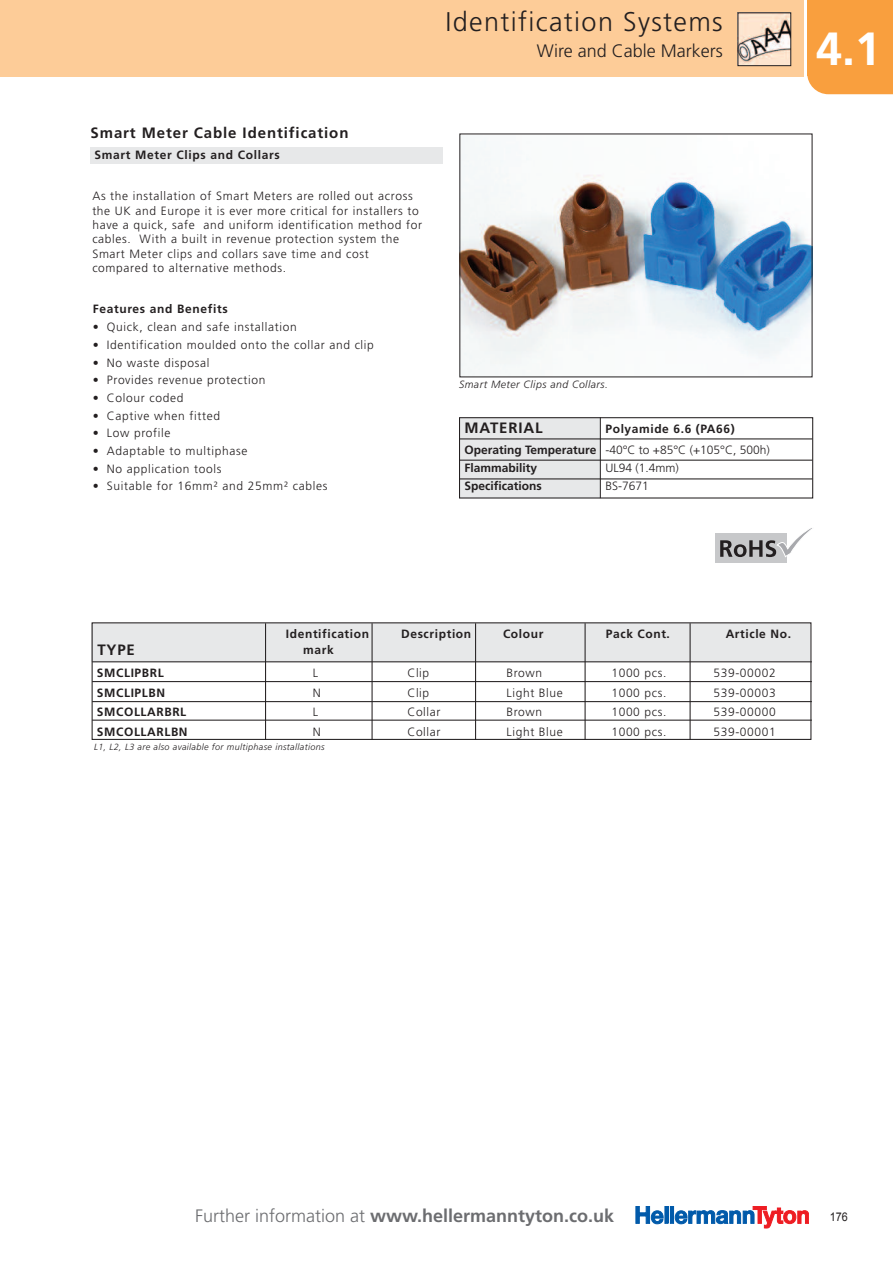
<style>
.page{position:relative;width:893px;height:1263px;background:#fff}
.page>*{position:absolute;margin:0;border:0;box-sizing:border-box;transform-origin:0 0}
.t1{font:700 46.5px "Frutiger";color:#fff}
.t2{font:300 27px "Frutiger";letter-spacing:.05em;color:#231f20}
.t3{font:700 18px "Frutiger";color:#6c6d70}
.t4{font:300 18px "Frutiger";color:#231f20}
.t5{font:700 15px "Frutiger";letter-spacing:.06em;color:#231f20}
.t6{font:300 12px/14.4px "Frutiger";letter-spacing:.055em;color:#231f20}
.t7{font:700 12px/21px "Frutiger";letter-spacing:.05em;color:#231f20}
.t8{font:700 12px "Frutiger";color:#231f20}
.t9{font:12px "Arial";color:#231f20;scale:.9 1}
.t10{font:italic 300 10.5px "Frutiger";letter-spacing:.045em;color:#231f20}
.t11{font:italic 300 9px "Frutiger";letter-spacing:.04em;color:#231f20}
.s1{font-weight:300}
</style>
<div class="page">
<svg style="left:807px;top:76px;width:26px;height:18px"></svg>
<div style="left:807px;top:0;width:86px;height:76px;background:#f99f3e"></div>
<div style="left:833px;top:53px;width:60px;height:41px;background:#f99f3e"></div>
<div style="left:0;top:0;width:804px;height:77px;background:#fdcc98"></div>
<svg style="left:636px;top:1206px;width:28px;height:18px"></svg>
<div style="left:665px;top:1206px;width:3px;height:18px;border:1px solid #015aaa"></div>
<div style="left:670px;top:1206px;width:4px;height:18px;border:1px solid #015aaa"></div>
<svg style="left:675px;top:1206px;width:134px;height:22px"></svg>
<img style="left:740px;top:14px;width:49px;height:50px">
<div style="left:738px;top:12px;width:53px;height:54px;border:1px solid #231f20"></div>
<div style="left:460px;top:417px;width:140px;height:81px;background:#e7e8e9"></div>
<div style="left:90px;top:147px;width:353px;height:16px;background:#e7e8e9"></div>
<img style="left:461px;top:136px;width:349px;height:239px">
<div style="left:459px;top:417px;width:354px;height:81px;border:1px solid #231f20"></div>
<hr style="left:459px;top:438px;width:353px;height:1px;background:#231f20">
<hr style="left:460px;top:460px;width:352px;height:1px;background:#231f20">
<hr style="left:460px;top:478px;width:352px;height:1px;background:#231f20">
<hr style="left:600px;top:417px;width:1px;height:81px;background:#231f20">
<div style="left:92px;top:623px;width:718px;height:38px;background:#e7e8e9"></div>
<div style="left:92px;top:622px;width:719px;height:118px;border:1px solid #231f20"></div>
<hr style="left:265px;top:623px;width:1px;height:117px;background:#231f20">
<hr style="left:372px;top:623px;width:1px;height:117px;background:#231f20">
<hr style="left:475px;top:623px;width:1px;height:117px;background:#231f20">
<hr style="left:585px;top:623px;width:1px;height:117px;background:#231f20">
<hr style="left:690px;top:623px;width:1px;height:117px;background:#231f20">
<hr style="left:92px;top:661px;width:720px;height:1px;background:#231f20">
<hr style="left:92px;top:681px;width:720px;height:1px;background:#231f20">
<hr style="left:92px;top:701px;width:720px;height:1px;background:#231f20">
<hr style="left:92px;top:720px;width:720px;height:1px;background:#231f20">
<div style="left:715px;top:534px;width:71px;height:29px;background:#c7c8ca"></div>
<svg style="left:720px;top:528px;width:92px;height:30px"></svg>
<h2 class="t2" style="left:445px;top:11px;width:279px">Identification Systems</h2>
<h3 class="t4" style="left:537px;top:43px;width:188px">Wire and Cable Markers</h3>
<p class="t5" style="left:91px;top:127px;width:259px">Smart Meter Cable Identification</p>
<p class="t7" style="left:94px;top:145px;width:187px">Smart Meter Clips and Collars</p>
<p class="t6" style="left:92px;top:190px;width:331px">As the installation of Smart Meters are rolled out across the UK and Europe it is ever more critical for installers to have a quick, safe and uniform identification method for cables. With a built in revenue protection system the Smart Meter clips and collars save time and cost compared to alternative methods.</p>
<p class="t7" style="left:93px;top:300px;width:137px">Features and Benefits</p>
<p class="t6" style="left:93px;top:321px;width:205px">• Quick, clean and safe installation</p>
<p class="t6" style="left:93px;top:338px;width:283px">• Identification moulded onto the collar and clip</p>
<p class="t6" style="left:93px;top:356px;width:118px">• No waste disposal</p>
<p class="t6" style="left:93px;top:374px;width:174px">• Provides revenue protection</p>
<p class="t6" style="left:93px;top:391px;width:92px">• Colour coded</p>
<p class="t6" style="left:93px;top:409px;width:129px">• Captive when fitted</p>
<p class="t6" style="left:93px;top:427px;width:79px">• Low profile</p>
<p class="t6" style="left:93px;top:445px;width:156px">• Adaptable to multiphase</p>
<p class="t6" style="left:93px;top:462px;width:130px">• No application tools</p>
<p class="t6" style="left:93px;top:480px;width:236px">• Suitable for 16mm² and 25mm² cables</p>
<p class="t10" style="left:459px;top:380px;width:151px">Smart Meter Clips and Collars.</p>
<p class="t5" style="left:465px;top:422px;width:79px">MATERIAL</p>
<p class="t7" style="left:465px;top:420px;width:307px;text-indent:141px">Polyamide 6.6 (PA66)<br>Operating Temperature <span class="s1">-40°C to +85°C (+105°C, 500h)</span></p>
<p class="t8" style="left:465px;top:463px;width:74px">Flammability</p>
<p class="t6" style="left:605px;top:462px;width:75px">UL94 (1.4mm)</p>
<p class="t8" style="left:465px;top:481px;width:79px">Specifications</p>
<p class="t6" style="left:605px;top:480px;width:45px">BS-7671</p>
<h1 class="t1" style="left:816px;top:30px;width:66px">4.1</h1>
<p class="t5" style="left:97px;top:644px;width:39px">TYPE</p>
<p class="t7" style="left:286px;top:624px;width:85px">Identification</p>
<p class="t7" style="left:401px;top:624px;width:71px">Description</p>
<p class="t7" style="left:503px;top:624px;width:42px">Colour</p>
<p class="t7" style="left:606px;top:624px;width:66px">Pack Cont.</p>
<p class="t7" style="left:726px;top:624px;width:67px">Article No.</p>
<p class="t7" style="left:303px;top:640px;width:32px">mark</p>
<p class="t7" style="left:97px;top:663px;width:68px">SMCLIPBRL</p>
<p class="t6" style="left:313px;top:667px;width:7px">L</p>
<p class="t6" style="left:407px;top:667px;width:23px">Clip</p>
<p class="t6" style="left:507px;top:667px;width:37px">Brown</p>
<p class="t6" style="left:611px;top:667px;width:56px">1000 pcs.</p>
<p class="t6" style="left:714px;top:667px;width:64px">539-00002</p>
<p class="t7" style="left:97px;top:683px;width:70px">SMCLIPLBN</p>
<p class="t6" style="left:313px;top:686px;width:10px">N</p>
<p class="t6" style="left:407px;top:686px;width:23px">Clip</p>
<p class="t6" style="left:507px;top:686px;width:58px">Light Blue</p>
<p class="t6" style="left:611px;top:686px;width:56px">1000 pcs.</p>
<p class="t6" style="left:714px;top:686px;width:64px">539-00003</p>
<p class="t7" style="left:97px;top:702px;width:91px">SMCOLLARBRL</p>
<p class="t6" style="left:313px;top:706px;width:7px">L</p>
<p class="t6" style="left:407px;top:706px;width:34px">Collar</p>
<p class="t6" style="left:507px;top:706px;width:37px">Brown</p>
<p class="t6" style="left:611px;top:706px;width:56px">1000 pcs.</p>
<p class="t6" style="left:714px;top:706px;width:64px">539-00000</p>
<p class="t7" style="left:97px;top:722px;width:92px">SMCOLLARLBN</p>
<p class="t6" style="left:313px;top:725px;width:10px">N</p>
<p class="t6" style="left:407px;top:725px;width:34px">Collar</p>
<p class="t6" style="left:507px;top:725px;width:58px">Light Blue</p>
<p class="t6" style="left:611px;top:725px;width:56px">1000 pcs.</p>
<p class="t6" style="left:714px;top:725px;width:64px">539-00001</p>
<p class="t11" style="left:94px;top:743px;width:232px">L1, L2, L3 are also available for multiphase installations</p>
<h3 class="t3" style="left:195px;top:1209px;width:421px"><span class="s1">Further information at</span> www.hellermanntyton.co.uk</h3>
<p class="t9" style="left:830px;top:1210px;width:22px">176</p>
</div>
